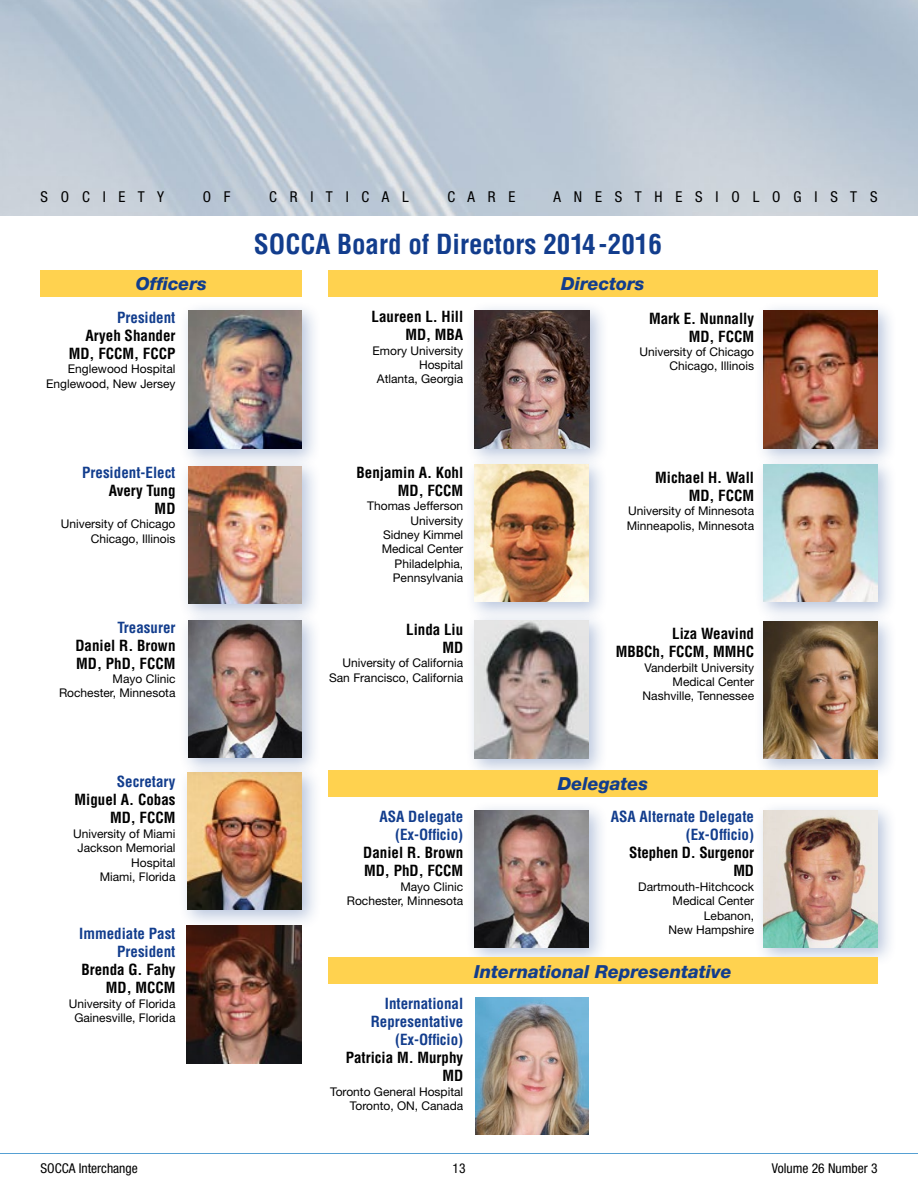
<style>
.page{position:relative;width:918px;height:1188px;background:#fff}
.page>*{position:absolute;margin:0;border:0;box-sizing:border-box;transform-origin:0 0}
.t1{font:700 condensed 27px "Helvetica";color:#123d8d}
.t2{font:italic 800 18px "Helvetica Neue";color:#123d8d}
.t3{font:700 condensed 15px/18px "Helvetica";color:#000;text-align:right}
.t4{font:700 condensed 15px/18px "Helvetica";color:#123d8d;text-align:right}
.t5{font:condensed 15px "Helvetica Neue";color:#000}
.t6{font:condensed 13.5px "Helvetica Neue";color:#000}
.t7{font:12px/14.4px "Helvetica Neue";color:#000;text-align:right}
</style>
<div class="page">
<img style="left:0;top:0;width:918px;height:216px">
<hr style="left:0;top:1153px;width:918px;height:1px;background:#56a0d3">
<div style="left:179px;top:301px;width:143px;height:168px;background:#123d8d;opacity:.3"></div>
<img style="left:188px;top:310px;width:114px;height:139px">
<div style="left:465px;top:301px;width:144px;height:168px;background:#123d8d;opacity:.3"></div>
<img style="left:474px;top:310px;width:115px;height:138px">
<div style="left:754px;top:301px;width:144px;height:168px;background:#123d8d;opacity:.3"></div>
<img style="left:764px;top:310px;width:114px;height:138px">
<div style="left:465px;top:611px;width:143px;height:168px;background:#123d8d;opacity:.3"></div>
<img style="left:474px;top:622px;width:114px;height:137px">
<div style="left:178px;top:763px;width:144px;height:167px;background:#123d8d;opacity:.3"></div>
<img style="left:188px;top:778px;width:114px;height:132px">
<div style="left:465px;top:455px;width:143px;height:167px;background:#123d8d;opacity:.3"></div>
<img style="left:474px;top:465px;width:114px;height:137px">
<div style="left:754px;top:613px;width:144px;height:166px;background:#123d8d;opacity:.3"></div>
<img style="left:764px;top:622px;width:114px;height:137px">
<div style="left:754px;top:801px;width:144px;height:167px;background:#123d8d;opacity:.3"></div>
<img style="left:764px;top:810px;width:114px;height:137px">
<div style="left:754px;top:455px;width:144px;height:167px;background:#123d8d;opacity:.3"></div>
<img style="left:764px;top:465px;width:114px;height:137px">
<div style="left:179px;top:457px;width:143px;height:166px;background:#123d8d;opacity:.3"></div>
<img style="left:188px;top:466px;width:114px;height:137px">
<div style="left:179px;top:611px;width:143px;height:167px;background:#123d8d;opacity:.3"></div>
<img style="left:188px;top:620px;width:114px;height:137px">
<div style="left:465px;top:801px;width:143px;height:167px;background:#123d8d;opacity:.3"></div>
<img style="left:474px;top:810px;width:114px;height:137px">
<img style="left:476px;top:997px;width:112px;height:137px">
<img style="left:186px;top:925px;width:116px;height:139px">
<div style="left:40px;top:270px;width:262px;height:27px;background:#ffd24f"></div>
<div style="left:328px;top:270px;width:550px;height:27px;background:#ffd24f"></div>
<div style="left:328px;top:770px;width:550px;height:27px;background:#ffd24f"></div>
<div style="left:328px;top:957px;width:550px;height:27px;background:#ffd24f"></div>
<p class="t5" style="left:40px;top:188px;width:125px">S O C I E T Y</p>
<p class="t5" style="left:203px;top:188px;width:29px">O F</p>
<p class="t5" style="left:269px;top:188px;width:141px">C R I T I C A L</p>
<p class="t5" style="left:447px;top:188px;width:70px">C A R E</p>
<p class="t5" style="left:554px;top:188px;width:326px">A N E S T H E S I O L O G I S T S</p>
<h1 class="t1" style="left:254px;top:228px;width:410px">SOCCA Board of Directors 2014-2016</h1>
<h2 class="t2" style="left:136px;top:273px;width:72px">Officers</h2>
<h2 class="t2" style="left:561px;top:273px;width:85px">Directors</h2>
<p class="t4" style="left:117px;top:308px;width:60px">President</p>
<p class="t3" style="left:69px;top:326px;width:108px">Aryeh Shander<br>MD, FCCM, FCCP</p>
<p class="t7" style="left:46px;top:362px;width:131px">Englewood Hospital<br>Englewood, New Jersey</p>
<p class="t4" style="left:82px;top:463px;width:95px">President-Elect</p>
<p class="t3" style="left:109px;top:481px;width:68px">Avery Tung<br>MD</p>
<p class="t7" style="left:61px;top:517px;width:116px">University of Chicago<br>Chicago, Illinois</p>
<p class="t4" style="left:117px;top:618px;width:60px">Treasurer</p>
<p class="t3" style="left:75px;top:636px;width:102px;text-align:left">Daniel R. Brown<br>MD, PhD, FCCM</p>
<p class="t7" style="left:59px;top:671px;width:118px">Mayo Clinic<br>Rochester, Minnesota</p>
<p class="t4" style="left:117px;top:773px;width:60px">Secretary</p>
<p class="t3" style="left:75px;top:791px;width:102px">Miguel A. Cobas<br>MD, FCCM</p>
<p class="t7" style="left:73px;top:826px;width:104px">University of Miami<br>Jackson Memorial<br>Hospital<br>Miami, Florida</p>
<p class="t4" style="left:79px;top:925px;width:98px">Immediate Past<br>President</p>
<p class="t3" style="left:81px;top:961px;width:96px">Brenda G. Fahy<br>MD, MCCM</p>
<p class="t7" style="left:69px;top:996px;width:108px;text-align:center">University of Florida<br>Gainesville, Florida</p>
<p class="t3" style="left:372px;top:308px;width:93px">Laureen L. Hill<br>MD, MBA</p>
<p class="t7" style="left:373px;top:343px;width:92px">Emory University<br>Hospital<br>Atlanta, Georgia</p>
<p class="t3" style="left:649px;top:309px;width:106px">Mark E. Nunnally<br>MD, FCCM</p>
<p class="t7" style="left:639px;top:344px;width:116px">University of Chicago<br>Chicago, Illinois</p>
<p class="t3" style="left:357px;top:463px;width:108px">Benjamin A. Kohl<br>MD, FCCM</p>
<p class="t7" style="left:367px;top:499px;width:98px">Thomas Jefferson<br>University<br>Sidney Kimmel<br>Medical Center<br>Philadelphia,<br>Pennsylvania</p>
<p class="t3" style="left:406px;top:620px;width:59px">Linda Liu<br>MD</p>
<p class="t7" style="left:329px;top:656px;width:136px">University of California<br>San Francisco, California</p>
<p class="t3" style="left:655px;top:468px;width:100px">Michael H. Wall<br>MD, FCCM</p>
<p class="t7" style="left:627px;top:504px;width:129px;text-align:left">University of Minnesota<br>Minneapolis, Minnesota</p>
<p class="t3" style="left:616px;top:625px;width:140px">Liza Weavind<br>MBBCh, FCCM, MMHC</p>
<p class="t7" style="left:643px;top:660px;width:113px">Vanderbilt University<br>Medical Center<br>Nashville, Tennessee</p>
<p class="t4" style="left:380px;top:808px;width:85px">ASA Delegate (Ex-Officio)</p>
<p class="t3" style="left:363px;top:844px;width:102px;text-align:left">Daniel R. Brown<br>MD, PhD, FCCM</p>
<p class="t7" style="left:347px;top:879px;width:118px">Mayo Clinic<br>Rochester, Minnesota</p>
<h2 class="t2" style="left:558px;top:773px;width:92px">Delegates</h2>
<p class="t4" style="left:611px;top:808px;width:145px">ASA Alternate Delegate (Ex-Officio)</p>
<p class="t3" style="left:629px;top:844px;width:126px">Stephen D. Surgenor<br>MD</p>
<p class="t7" style="left:638px;top:879px;width:117px">Dartmouth-Hitchcock<br>Medical Center<br>Lebanon,<br>New Hampshire</p>
<p class="t4" style="left:371px;top:995px;width:94px">International<br>Representative (Ex-Officio)</p>
<p class="t3" style="left:346px;top:1049px;width:119px">Patricia M. Murphy<br>MD</p>
<p class="t7" style="left:330px;top:1084px;width:135px">Toronto General Hospital<br>Toronto, ON, Canada</p>
<h2 class="t2" style="left:474px;top:961px;width:259px">International Representative</h2>
<p class="t6" style="left:40px;top:1160px;width:99px">SOCCA Interchange</p>
<p class="t6" style="left:453px;top:1160px;width:14px">13</p>
<p class="t6" style="left:772px;top:1160px;width:107px">Volume 26 Number 3</p>
</div>
